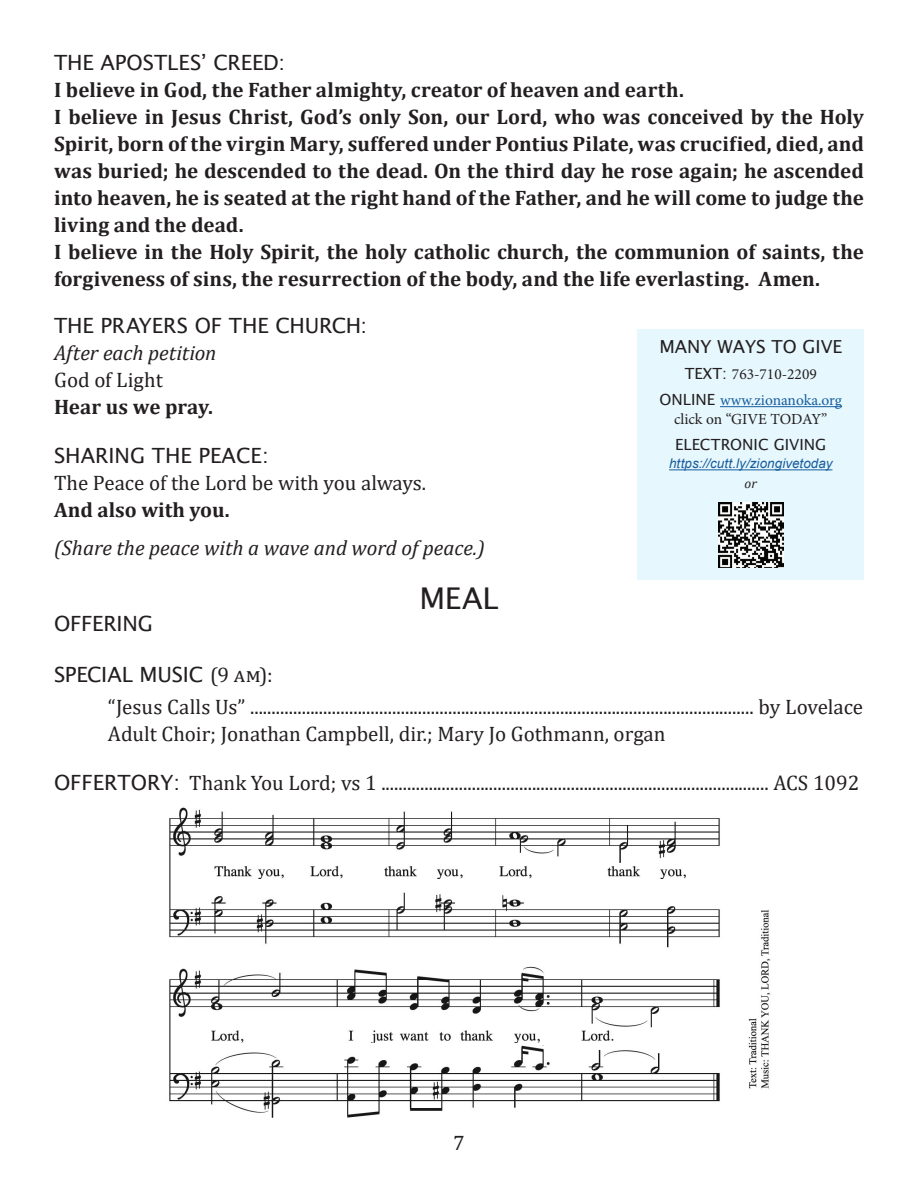
<style>
.page{position:relative;width:918px;height:1188px;background:#fff}
.page>*{position:absolute;margin:0;border:0;box-sizing:border-box;transform-origin:0 0}
.t1{font:30px "Lucida Sans";color:#231f20}
.t2{font:700 21px/27px "Cambria";color:#231f20}
.t3{font:21px/27px "Cambria";color:#231f20}
.t4{font:21px "Lucida Sans";letter-spacing:-.005em;color:#231f20}
.t5{font:italic 21px "Cambria";color:#231f20}
.t6{font:18px "Lucida Sans";color:#231f20}
.t7{font:15.45px/26.1px "Minion Pro";color:#175d9e;text-align:center}
.t8{font:15.45px "Minion Pro";letter-spacing:-.005em;color:#231f20}
.t9{font:15.45px "Lucida Sans";letter-spacing:.005em;color:#231f20}
.t10{font:italic 13.35px "Arial";letter-spacing:.005em;color:#175d9e}
.t11{font:italic 13.35px "Cambria";color:#231f20}
.s1{font-family:"Cambria"}
.s2{font-family:"Lucida Sans"}
.s3{font-family:"Lucida Sans";color:#231f20}
.s4{color:#231f20}
</style>
<div class="page">
<div style="left:638px;top:329px;width:226px;height:251px;background:#e6f7fd"></div>
<hr style="left:720px;top:406px;width:122px;height:1px;background:#175d9e">
<hr style="left:669px;top:469px;width:163px;height:1px;background:#175d9e">
<img style="left:718px;top:503px;width:66px;height:65px">
<img style="left:748px;top:909px;width:23px;height:180px">
<img style="left:169px;top:807px;width:551px;height:84px">
<div style="left:185px;top:880px;width:508px;height:23px;background:#fff"></div>
<img style="left:169px;top:891px;width:551px;height:155px">
<div style="left:185px;top:1043px;width:508px;height:24px;background:#fff"></div>
<img style="left:169px;top:1046px;width:551px;height:72px">
<div style="left:184px;top:858px;width:28px;height:25px;background:#fff"></div>
<p class="t4" style="left:54px;top:51px;width:233px">THE APOSTLES’ CREED:</p>
<p class="t2" style="left:54px;top:76px;width:812px">I believe in God, the Father almighty, creator of heaven and earth.<br>I believe in Jesus Christ, God’s only Son, our Lord, who was conceived by the Holy Spirit, born of the virgin Mary, suffered under Pontius Pilate, was crucified, died, and was buried; he descended to the dead. On the third day he rose again; he ascended into heaven, he is seated at the right hand of the Father, and he will come to judge the living and the dead.<br>I believe in the Holy Spirit, the holy catholic church, the communion of saints, the forgiveness of sins, the resurrection of the body, and the life everlasting. Amen.</p>
<p class="t4" style="left:54px;top:313px;width:315px">THE PRAYERS OF THE CHURCH:</p>
<p class="t5" style="left:54px;top:338px;width:164px">After each petition</p>
<p class="t3" style="left:54px;top:366px;width:110px">God of Light</p>
<p class="t2" style="left:54px;top:393px;width:161px">Hear us we pray.</p>
<p class="t4" style="left:54px;top:444px;width:216px">SHARING THE PEACE:</p>
<p class="t3" style="left:54px;top:470px;width:374px">The Peace of the Lord be with you always.</p>
<p class="t2" style="left:54px;top:496px;width:177px">And also with you.</p>
<p class="t5" style="left:54px;top:533px;width:433px">(Share the peace with a wave and word of peace.)</p>
<h1 class="t1" style="left:419px;top:581px;width:81px">MEAL</h1>
<p class="t4" style="left:54px;top:612px;width:101px">OFFERING</p>
<p class="t4" style="left:54px;top:663px;width:220px">SPECIAL MUSIC <span class="s1">(9 am):</span></p>
<p class="t3" style="left:108px;top:693px;width:757px">“Jesus Calls Us” ..................................................................................................................... by Lovelace<br>Adult Choir; Jonathan Campbell, dir.; Mary Jo Gothmann, organ</p>
<p class="t3" style="left:54px;top:770px;width:807px"><span class="s2">OFFERTORY:</span> Thank You Lord; vs 1 .......................................................................................... ACS 1092</p>
<p class="t6" style="left:659px;top:336px;width:184px">MANY WAYS TO GIVE</p>
<p class="t7" style="left:659px;top:361px;width:184px"><span class="s3">TEXT:</span> <span class="s4">763-710-2209<br></span><span class="s3">ONLINE</span> www.zionanoka.org</p>
<p class="t8" style="left:674px;top:408px;width:155px">click on “GIVE TODAY”</p>
<p class="t9" style="left:675px;top:435px;width:153px">ELECTRONIC GIVING</p>
<p class="t10" style="left:669px;top:455px;width:165px">https://cutt.ly/ziongivetoday</p>
<p class="t11" style="left:745px;top:474px;width:14px">or</p>
<p class="t3" style="left:453px;top:1130px;width:13px">7</p>
</div>
